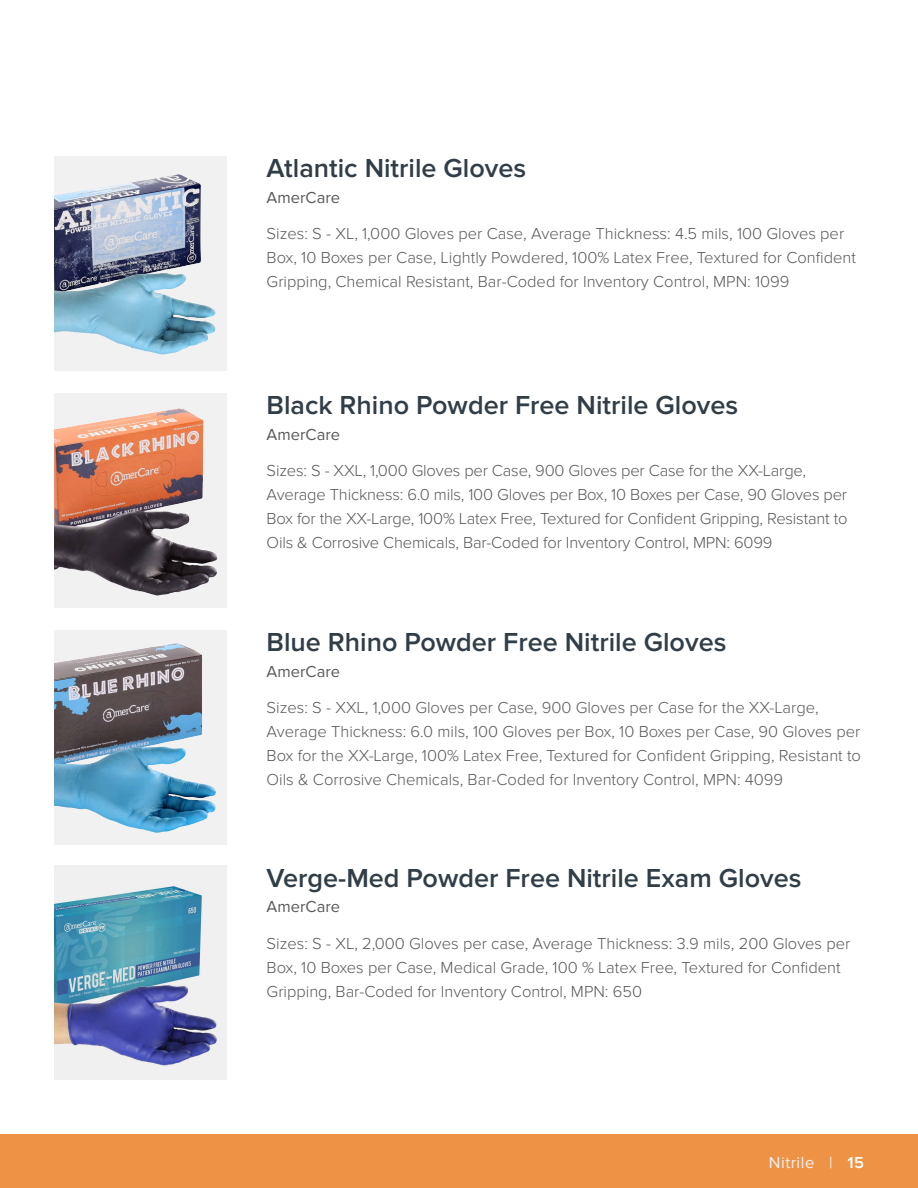
<style>
.page{position:relative;width:918px;height:1188px;background:#fff}
.page>*{position:absolute;margin:0;border:0;box-sizing:border-box;transform-origin:0 0}
.t1{font:600 27px "Proxima Nova";color:#313e48}
.t2{font:300 16.5px/24px "Proxima Nova";color:#58595b}
.t3{font:16.5px "Proxima Nova";color:#58595b}
.t4{font:16.5px "Proxima Nova";letter-spacing:.03em;color:#f1f1f2}
.s1{font-weight:600;color:#fff}
</style>
<div class="page">
<div style="left:54px;top:156px;width:172px;height:215px;background:#f1f1f2"></div>
<img style="left:54px;top:174px;width:162px;height:181px">
<img style="left:54px;top:866px;width:172px;height:214px">
<div style="left:54px;top:630px;width:172px;height:215px;background:#f1f1f2"></div>
<img style="left:54px;top:643px;width:162px;height:190px">
<div style="left:54px;top:393px;width:172px;height:215px;background:#f1f1f2"></div>
<img style="left:54px;top:408px;width:164px;height:188px">
<div style="left:0;top:1134px;width:918px;height:54px;background:#ee9346"></div>
<h1 class="t1" style="left:267px;top:153px;width:261px">Atlantic Nitrile Gloves</h1>
<p class="t3" style="left:267px;top:188px;width:75px">AmerCare</p>
<p class="t2" style="left:267px;top:222px;width:591px">Sizes: S - XL, 1,000 Gloves per Case, Average Thickness: 4.5 mils, 100 Gloves per<br>Box, 10 Boxes per Case, Lightly Powdered, 100% Latex Free, Textured for Confident<br>Gripping, Chemical Resistant, Bar-Coded for Inventory Control, MPN: 1099</p>
<h1 class="t1" style="left:267px;top:390px;width:473px">Black Rhino Powder Free Nitrile Gloves</h1>
<p class="t3" style="left:267px;top:425px;width:75px">AmerCare</p>
<p class="t2" style="left:267px;top:459px;width:582px">Sizes: S - XXL, 1,000 Gloves per Case, 900 Gloves per Case for the XX-Large, Average Thickness: 6.0 mils, 100 Gloves per Box, 10 Boxes per Case, 90 Gloves per Box for the XX-Large, 100% Latex Free, Textured for Confident Gripping, Resistant to Oils &amp; Corrosive Chemicals, Bar-Coded for Inventory Control, MPN: 6099</p>
<h1 class="t1" style="left:267px;top:627px;width:461px">Blue Rhino Powder Free Nitrile Gloves</h1>
<p class="t3" style="left:267px;top:662px;width:75px">AmerCare</p>
<p class="t2" style="left:267px;top:696px;width:596px">Sizes: S - XXL, 1,000 Gloves per Case, 900 Gloves per Case for the XX-Large, Average Thickness: 6.0 mils, 100 Gloves per Box, 10 Boxes per Case, 90 Gloves per Box for the XX-Large, 100% Latex Free, Textured for Confident Gripping, Resistant to Oils &amp; Corrosive Chemicals, Bar-Coded for Inventory Control, MPN: 4099</p>
<h1 class="t1" style="left:267px;top:862px;width:536px">Verge-Med Powder Free Nitrile Exam Gloves</h1>
<p class="t3" style="left:267px;top:897px;width:75px">AmerCare</p>
<p class="t2" style="left:267px;top:931px;width:585px">Sizes: S - XL, 2,000 Gloves per case, Average Thickness: 3.9 mils, 200 Gloves per<br>Box, 10 Boxes per Case, Medical Grade, 100 % Latex Free, Textured for Confident<br>Gripping, Bar-Coded for Inventory Control, MPN: 650</p>
<p class="t4" style="left:769px;top:1153px;width:97px">Nitrile | <span class="s1">15</span></p>
</div>
